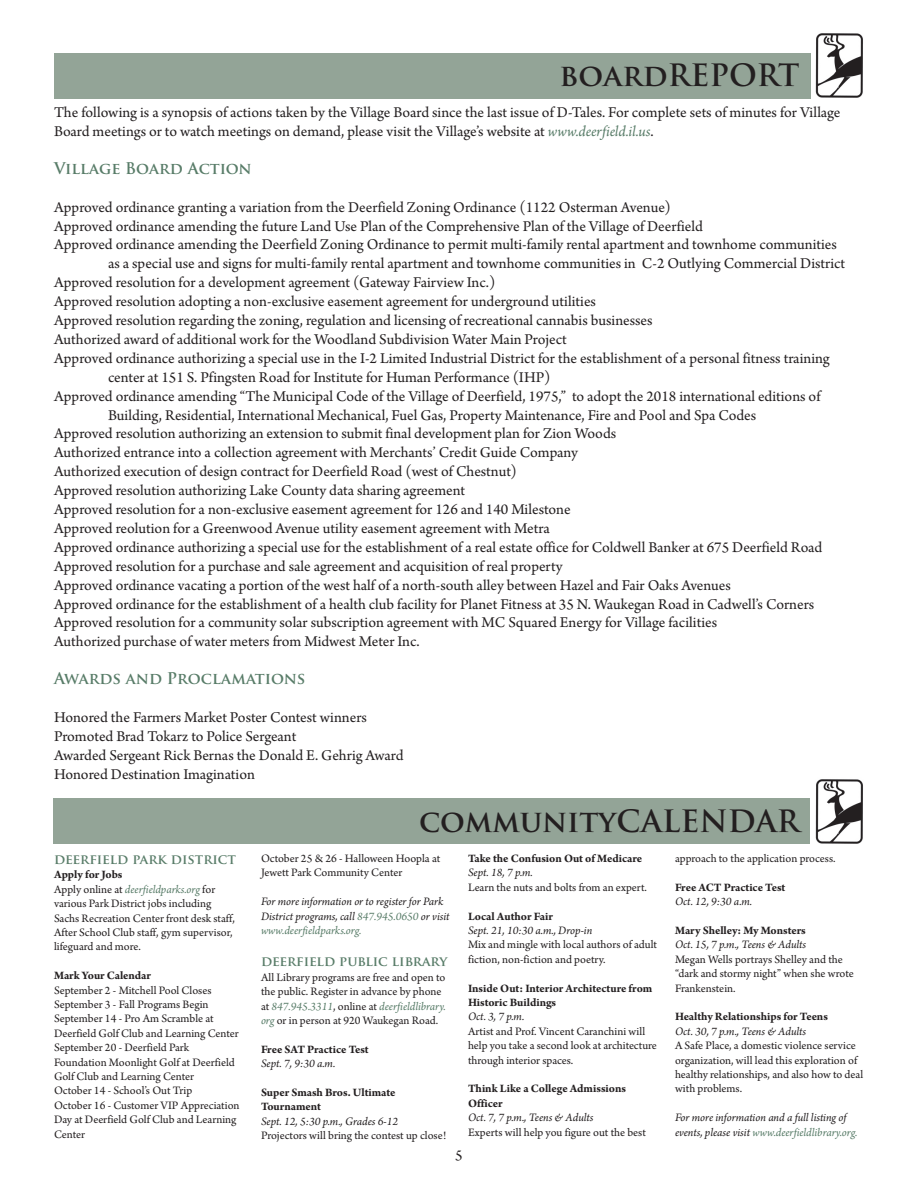
<style>
.page{position:relative;width:918px;height:1188px;background:#fff}
.page>*{position:absolute;margin:0;border:0;box-sizing:border-box;transform-origin:0 0}
.t1{font:700 30px "Trajan Pro";color:#231f20}
.t2{font:15.75px/18.9px "Arno Pro";color:#231f20}
.t3{font:700 15.75px "Trajan Pro";color:#587c68}
.t4{font:700 13.5px "Trajan Pro";letter-spacing:-.005em;color:#587c68}
.t5{font:12px/14.4px "Arno Pro";color:#231f20}
.t6{font:italic 12px/14.4px "Arno Pro";letter-spacing:-.005em;color:#231f20}
.t7{font:700 12px/14.4px "Arno Pro";letter-spacing:-.005em;color:#231f20}
.s1{font-style:italic;color:#587c68}
.s2{font-weight:700}
.s3{color:#587c68}
</style>
<div class="page">
<div style="left:54px;top:54px;width:756px;height:45px;background:#93a497"></div>
<img style="left:815px;top:33px;width:48px;height:65px">
<div style="left:53px;top:799px;width:757px;height:45px;background:#93a497"></div>
<img style="left:815px;top:779px;width:48px;height:65px">
<h1 class="t1" style="left:559px;top:56px;width:242px">boardREPORT</h1>
<p class="t2" style="left:54px;top:104px;width:788px">The following is a synopsis of actions taken by the Village Board since the last issue of D-Tales. For complete sets of minutes for Village<br>Board meetings or to watch meetings on demand, please visit the Village’s website at <span class="s1">www.deerfield.il.us</span>.</p>
<p class="t3" style="left:54px;top:158px;width:199px">Village Board Action</p>
<p class="t2" style="left:54px;top:198px;width:618px">Approved ordinance granting a variation from the Deerfield Zoning Ordinance (1122 Osterman Avenue)</p>
<p class="t2" style="left:54px;top:217px;width:650px">Approved ordinance amending the future Land Use Plan of the Comprehensive Plan of the Village of Deerfield</p>
<p class="t2" style="left:54px;top:236px;width:784px">Approved ordinance amending the Deerfield Zoning Ordinance to permit multi-family rental apartment and townhome communities</p>
<p class="t2" style="left:108px;top:255px;width:739px">as a special use and signs for multi-family rental apartment and townhome communities in C-2 Outlying Commercial District</p>
<p class="t2" style="left:54px;top:274px;width:443px">Approved resolution for a development agreement (Gateway Fairview Inc.)</p>
<p class="t2" style="left:54px;top:293px;width:544px">Approved resolution adopting a non-exclusive easement agreement for underground utilities</p>
<p class="t2" style="left:54px;top:312px;width:600px">Approved resolution regarding the zoning, regulation and licensing of recreational cannabis businesses</p>
<p class="t2" style="left:54px;top:331px;width:514px">Authorized award of additional work for the Woodland Subdivision Water Main Project</p>
<p class="t2" style="left:54px;top:350px;width:777px">Approved ordinance authorizing a special use in the I-2 Limited Industrial District for the establishment of a personal fitness training</p>
<p class="t2" style="left:108px;top:368px;width:444px">center at 151 S. Pfingsten Road for Institute for Human Performance (IHP)</p>
<p class="t2" style="left:54px;top:387px;width:768px">Approved ordinance amending “The Municipal Code of the Village of Deerfield, 1975,” to adopt the 2018 international editions of</p>
<p class="t2" style="left:108px;top:406px;width:650px">Building, Residential, International Mechanical, Fuel Gas, Property Maintenance, Fire and Pool and Spa Codes</p>
<p class="t2" style="left:54px;top:425px;width:564px">Approved resolution authorizing an extension to submit final development plan for Zion Woods</p>
<p class="t2" style="left:54px;top:444px;width:526px">Authorized entrance into a collection agreement with Merchants’ Credit Guide Company</p>
<p class="t2" style="left:54px;top:463px;width:464px">Authorized execution of design contract for Deerfield Road (west of Chestnut)</p>
<p class="t2" style="left:54px;top:482px;width:413px">Approved resolution authorizing Lake County data sharing agreement</p>
<p class="t2" style="left:54px;top:501px;width:518px">Approved resolution for a non-exclusive easement agreement for 126 and 140 Milestone</p>
<p class="t2" style="left:54px;top:520px;width:497px">Approved reolution for a Greenwood Avenue utility easement agreement with Metra</p>
<p class="t2" style="left:54px;top:539px;width:770px">Approved ordinance authorizing a special use for the establishment of a real estate office for Coldwell Banker at 675 Deerfield Road</p>
<p class="t2" style="left:54px;top:557px;width:510px">Approved resolution for a purchase and sale agreement and acquisition of real property</p>
<p class="t2" style="left:54px;top:576px;width:678px">Approved ordinance vacating a portion of the west half of a north-south alley between Hazel and Fair Oaks Avenues</p>
<p class="t2" style="left:54px;top:595px;width:762px">Approved ordinance for the establishment of a health club facility for Planet Fitness at 35 N. Waukegan Road in Cadwell’s Corners</p>
<p class="t2" style="left:54px;top:614px;width:665px">Approved resolution for a community solar subscription agreement with MC Squared Energy for Village facilities</p>
<p class="t2" style="left:54px;top:633px;width:367px">Authorized purchase of water meters from Midwest Meter Inc.</p>
<p class="t3" style="left:54px;top:669px;width:253px">Awards and Proclamations</p>
<p class="t2" style="left:54px;top:709px;width:351px">Honored the Farmers Market Poster Contest winners Promoted Brad Tokarz to Police Sergeant<br>Awarded Sergeant Rick Bernas the Donald E. Gehrig Award Honored Destination Imagination</p>
<h1 class="t1" style="left:419px;top:802px;width:382px">communityCALENDAR</h1>
<p class="t4" style="left:54px;top:851px;width:183px">deerfield park district</p>
<p class="t5" style="left:54px;top:868px;width:183px"><span class="s2">Apply for Jobs<br></span>Apply online at <span class="s1">deerfieldparks.org</span> for various Park District jobs including<br>Sachs Recreation Center front desk staff,<br>After School Club staff, gym supervisor, lifeguard and more.</p>
<p class="t7" style="left:54px;top:969px;width:98px">Mark Your Calendar</p>
<p class="t5" style="left:54px;top:983px;width:187px">September 2 - Mitchell Pool Closes<br>September 3 - Fall Programs Begin<br>September 14 - Pro Am Scramble at<br>Deerfield Golf Club and Learning Center<br>September 20 - Deerfield Park<br>Foundation Moonlight Golf at Deerfield<br>Golf Club and Learning Center<br>October 14 - School’s Out Trip<br>October 16 - Customer VIP Appreciation<br>Day at Deerfield Golf Club and Learning<br>Center</p>
<p class="t5" style="left:261px;top:852px;width:181px">October 25 &amp; 26 - Halloween Hoopla at<br>Jewett Park Community Center</p>
<p class="t6" style="left:261px;top:895px;width:190px">For more information or to register for Park<br>District programs, call <span class="s3">847.945.0650</span> or visit <span class="s3">www.deerfieldparks.org.</span></p>
<p class="t4" style="left:261px;top:953px;width:188px">deerfield public library</p>
<p class="t5" style="left:261px;top:971px;width:186px">All Library programs are free and open to the public. Register in advance by phone at <span class="s1">847.945.3311</span>, online at <span class="s1">deerfieldlibrary. org</span> or in person at 920 Waukegan Road.</p>
<p class="t7" style="left:261px;top:1043px;width:109px">Free SAT Practice Test</p>
<p class="t6" style="left:261px;top:1057px;width:76px">Sept. 7, 9:30 a.m.</p>
<p class="t7" style="left:261px;top:1086px;width:136px">Super Smash Bros. Ultimate<br>Tournament</p>
<p class="t6" style="left:261px;top:1115px;width:139px">Sept. 12, 5:30 p.m., Grades 6-12</p>
<p class="t5" style="left:261px;top:1129px;width:187px">Projectors will bring the contest up close!</p>
<p class="t7" style="left:468px;top:852px;width:176px">Take the Confusion Out of Medicare</p>
<p class="t6" style="left:468px;top:866px;width:66px">Sept. 18, 7 p.m.</p>
<p class="t5" style="left:468px;top:881px;width:181px">Learn the nuts and bolts from an expert.</p>
<p class="t7" style="left:468px;top:909px;width:86px">Local Author Fair</p>
<p class="t6" style="left:468px;top:924px;width:126px">Sept. 21, 10:30 a.m., Drop-in</p>
<p class="t5" style="left:468px;top:938px;width:190px">Mix and mingle with local authors of adult fiction, non-fiction and poetry.</p>
<p class="t7" style="left:468px;top:981px;width:186px">Inside Out: Interior Architecture from<br>Historic Buildings</p>
<p class="t6" style="left:468px;top:1010px;width:58px">Oct. 3, 7 p.m.</p>
<p class="t5" style="left:468px;top:1025px;width:190px">Artist and Prof. Vincent Caranchini will help you take a second look at architecture through interior spaces.</p>
<p class="t7" style="left:468px;top:1082px;width:160px">Think Like a College Admissions<br>Officer</p>
<p class="t6" style="left:468px;top:1111px;width:127px">Oct. 7, 7 p.m., Teens &amp; Adults</p>
<p class="t5" style="left:468px;top:1125px;width:179px">Experts will help you figure out the best</p>
<p class="t2" style="left:455px;top:1146px;width:9px">5</p>
<p class="t5" style="left:675px;top:852px;width:162px">approach to the application process.</p>
<p class="t7" style="left:675px;top:881px;width:112px">Free ACT Practice Test</p>
<p class="t6" style="left:675px;top:895px;width:79px">Oct. 12, 9:30 a.m.</p>
<p class="t7" style="left:675px;top:924px;width:132px">Mary Shelley: My Monsters</p>
<p class="t6" style="left:675px;top:938px;width:133px">Oct. 15, 7 p.m., Teens &amp; Adults</p>
<p class="t5" style="left:675px;top:953px;width:180px">Megan Wells portrays Shelley and the “dark and stormy night” when she wrote<br>Frankenstein.</p>
<p class="t7" style="left:675px;top:1010px;width:154px">Healthy Relationships for Teens</p>
<p class="t6" style="left:675px;top:1025px;width:133px">Oct. 30, 7 p.m., Teens &amp; Adults</p>
<p class="t5" style="left:675px;top:1039px;width:190px">A Safe Place, a domestic violence service organization, will lead this exploration of healthy relationships, and also how to deal with problems.</p>
<p class="t6" style="left:675px;top:1111px;width:184px">For more information and a full listing of events, please visit <span class="s3">www.deerfieldlibrary.org.</span></p>
</div>
